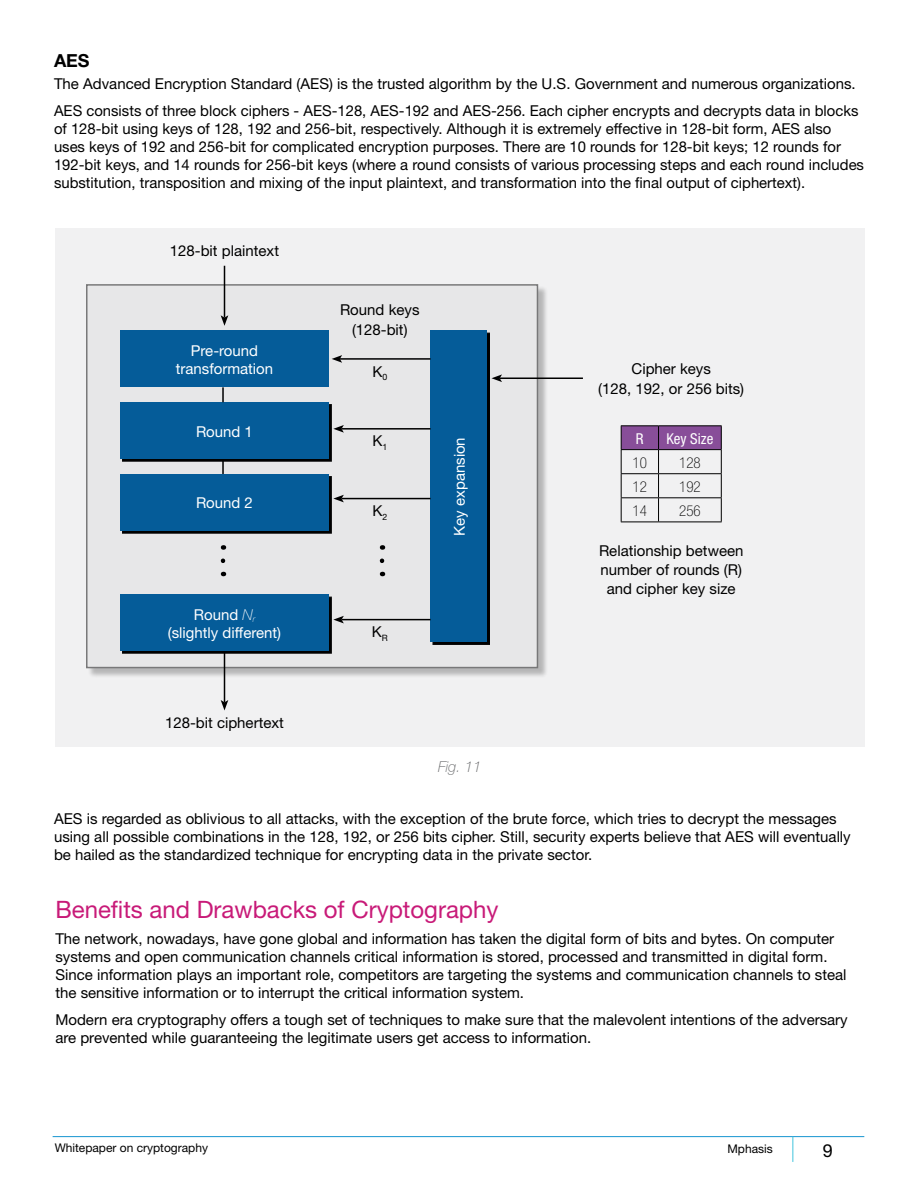
<style>
.page{position:relative;width:918px;height:1188px;background:#fff}
.page>*{position:absolute;margin:0;border:0;box-sizing:border-box;transform-origin:0 0}
.t1{font:24px "Helvetica Neue";color:#c81a78}
.t2{font:700 18px "Helvetica Neue LT Std";color:#000}
.t3{font:18px "Helvetica Neue";color:#000}
.t4{font:15px/18px "Helvetica Neue";color:#000}
.t5{font:15px/18px "Helvetica Neue";color:#fff;text-align:center}
.t6{font:100 condensed 15px "Helvetica Neue";color:#000}
.t7{font:condensed 15px "Helvetica Neue";color:#fff}
.t8{font:italic 100 15px "Helvetica Neue LT Std";color:#636466}
.t9{font:12px "Helvetica Neue";color:#000}
.s1{font-family:"Helvetica Neue LT Std";font-weight:100;font-style:italic}
</style>
<div class="page">
<hr style="left:53px;top:1136px;width:811px;height:1px;background:#1795d0">
<svg style="left:793px;top:1137px;width:1px;height:25px"></svg>
<div style="left:55px;top:228px;width:810px;height:519px;background:#f1f1f2"></div>
<div style="left:87px;top:285px;width:461px;height:394px;background:#000;opacity:.5"></div>
<div style="left:87px;top:285px;width:450px;height:383px;background:#e7e7e8"></div>
<div style="left:120px;top:330px;width:209px;height:57px;background:#055c99"></div>
<div style="left:122px;top:404px;width:209px;height:57px;background:#000"></div>
<div style="left:120px;top:402px;width:209px;height:57px;background:#055c99"></div>
<div style="left:433px;top:333px;width:57px;height:312px;background:#000"></div>
<div style="left:431px;top:330px;width:56px;height:312px;background:#055c99"></div>
<div style="left:122px;top:476px;width:209px;height:57px;background:#000"></div>
<div style="left:120px;top:474px;width:209px;height:57px;background:#055c99"></div>
<div style="left:122px;top:597px;width:209px;height:57px;background:#000"></div>
<div style="left:120px;top:594px;width:209px;height:57px;background:#055c99"></div>
<hr style="left:224px;top:266px;width:1px;height:52px;background:#000">
<svg style="left:221px;top:315px;width:7px;height:11px"></svg>
<hr style="left:340px;top:358px;width:91px;height:2px;background:#000">
<svg style="left:332px;top:355px;width:10px;height:8px"></svg>
<hr style="left:500px;top:378px;width:83px;height:1px;background:#000">
<svg style="left:492px;top:374px;width:10px;height:8px"></svg>
<hr style="left:342px;top:428px;width:89px;height:2px;background:#000">
<svg style="left:333px;top:425px;width:11px;height:8px"></svg>
<hr style="left:342px;top:498px;width:89px;height:1px;background:#000">
<svg style="left:333px;top:495px;width:11px;height:7px"></svg>
<hr style="left:342px;top:619px;width:89px;height:1px;background:#000">
<svg style="left:333px;top:616px;width:11px;height:7px"></svg>
<hr style="left:224px;top:651px;width:1px;height:51px;background:#000">
<svg style="left:221px;top:700px;width:7px;height:11px"></svg>
<svg style="left:222px;top:387px;width:2px;height:15px"></svg>
<svg style="left:222px;top:461px;width:2px;height:13px"></svg>
<svg style="left:221px;top:561px;width:4px;height:15px"></svg>
<svg style="left:380px;top:561px;width:4px;height:15px"></svg>
<hr style="left:621px;top:425px;width:38px;height:1px;background:#000">
<svg style="left:621px;top:426px;width:101px;height:96px"></svg>
<hr style="left:659px;top:425px;width:63px;height:1px;background:#000">
<hr style="left:659px;top:449px;width:63px;height:1px;background:#000">
<hr style="left:621px;top:522px;width:38px;height:1px;background:#000">
<hr style="left:659px;top:522px;width:63px;height:1px;background:#000">
<p class="t2" style="left:54px;top:49px;width:37px">AES</p>
<p class="t4" style="left:54px;top:70px;width:806px;line-height:26.5px">The Advanced Encryption Standard (AES) is the trusted algorithm by the U.S. Government and numerous organizations.<br>AES consists of three block ciphers - AES-128, AES-192 and AES-256. Each cipher encrypts and decrypts data in blocks</p>
<p class="t4" style="left:54px;top:119px;width:812px">of 128-bit using keys of 128, 192 and 256-bit, respectively. Although it is extremely effective in 128-bit form, AES also uses keys of 192 and 256-bit for complicated encryption purposes. There are 10 rounds for 128-bit keys; 12 rounds for 192-bit keys, and 14 rounds for 256-bit keys (where a round consists of various processing steps and each round includes substitution, transposition and mixing of the input plaintext, and transformation into the final output of ciphertext).</p>
<p class="t4" style="left:170px;top:242px;width:111px">128-bit plaintext</p>
<p class="t5" style="left:176px;top:341px;width:99px">Pre-round transformation</p>
<p class="t5" style="left:196px;top:422px;width:58px">Round 1</p>
<p class="t5" style="left:196px;top:494px;width:58px">Round 2</p>
<p class="t5" style="left:168px;top:605px;width:115px">Round <span class="s1">N</span><sub>r </sub>(slightly different)</p>
<p class="t4" style="left:165px;top:714px;width:120px">128-bit ciphertext</p>
<p class="t4" style="left:340px;top:300px;width:81px;line-height:19.4px;text-align:center">Round keys (128-bit)</p>
<p class="t4" style="left:372px;top:362px;width:16px">K<sub>0</sub></p>
<p class="t4" style="left:372px;top:432px;width:16px">K<sub>1</sub></p>
<p class="t4" style="left:372px;top:502px;width:16px">K<sub>2</sub></p>
<p class="t5" style="left:450px;top:536px;width:100px;rotate:-90deg">Key expansion</p>
<p class="t4" style="left:372px;top:623px;width:17px">K<sub>R</sub></p>
<p class="t8" style="left:438px;top:758px;width:45px">Fig. 11</p>
<p class="t4" style="left:598px;top:359px;width:147px;line-height:19.4px;text-align:center">Cipher keys<br>(128, 192, or 256 bits)</p>
<p class="t7" style="left:636px;top:430px;width:9px">R</p>
<p class="t7" style="left:666px;top:430px;width:48px">Key Size</p>
<p class="t6" style="left:633px;top:454px;width:16px">10</p>
<p class="t6" style="left:679px;top:454px;width:23px">128</p>
<p class="t6" style="left:633px;top:478px;width:16px">12</p>
<p class="t6" style="left:679px;top:478px;width:23px">192</p>
<p class="t6" style="left:633px;top:502px;width:16px">14</p>
<p class="t6" style="left:679px;top:502px;width:23px">256</p>
<p class="t4" style="left:599px;top:540px;width:146px;line-height:19.4px;text-align:center">Relationship between number of rounds (R) and cipher key size</p>
<p class="t4" style="left:54px;top:810px;width:798px">AES is regarded as oblivious to all attacks, with the exception of the brute force, which tries to decrypt the messages using all possible combinations in the 128, 192, or 256 bits cipher. Still, security experts believe that AES will eventually be hailed as the standardized technique for encrypting data in the private sector.</p>
<h1 class="t1" style="left:55px;top:895px;width:445px">Benefits and Drawbacks of Cryptography</h1>
<p class="t4" style="left:55px;top:930px;width:793px">The network, nowadays, have gone global and information has taken the digital form of bits and bytes. On computer systems and open communication channels critical information is stored, processed and transmitted in digital form.<br>Since information plays an important role, competitors are targeting the systems and communication channels to steal the sensitive information or to interrupt the critical information system.</p>
<p class="t4" style="left:55px;top:1010px;width:794px">Modern era cryptography offers a tough set of techniques to make sure that the malevolent intentions of the adversary are prevented while guaranteeing the legitimate users get access to information.</p>
<p class="t9" style="left:55px;top:1141px;width:155px">Whitepaper on cryptography</p>
<p class="t9" style="left:727px;top:1142px;width:47px">Mphasis</p>
<p class="t3" style="left:823px;top:1140px;width:12px">9</p>
</div>
